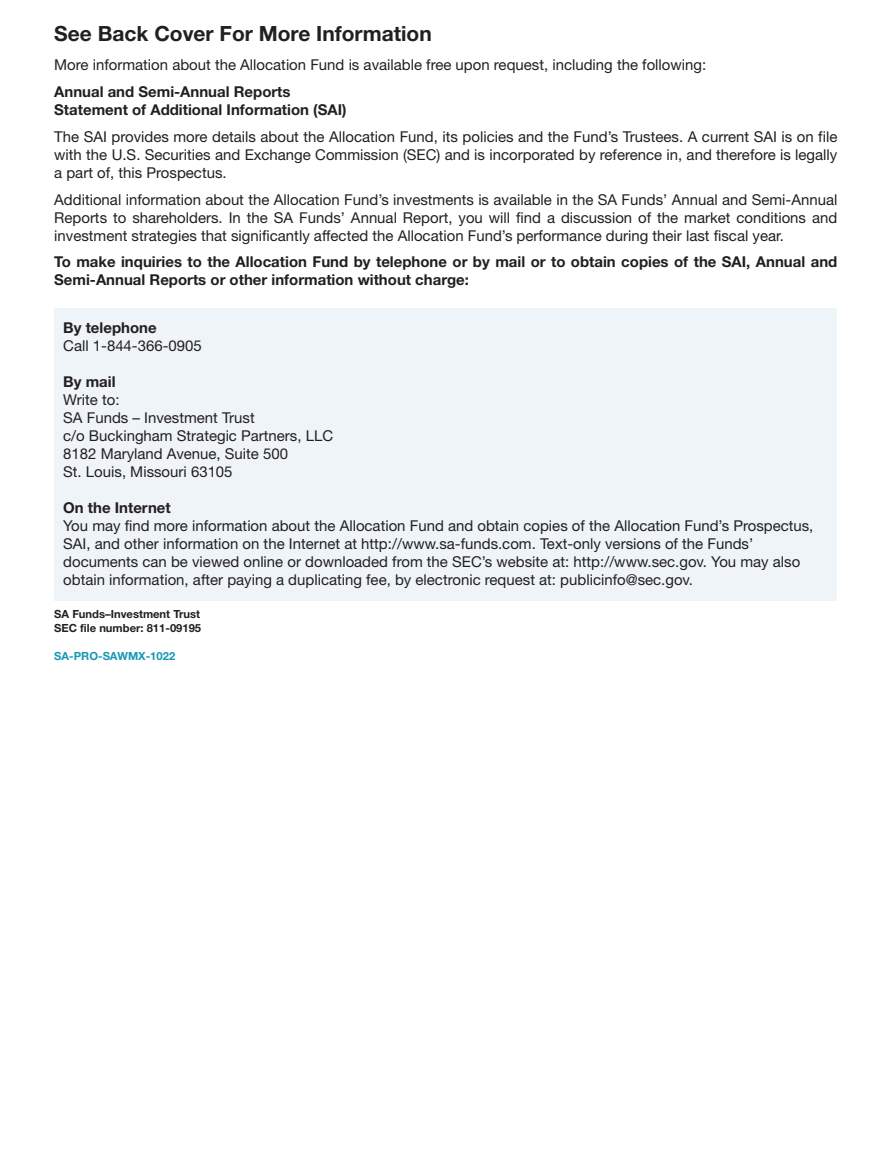
<style>
.page{position:relative;width:891px;height:1161px;background:#fff}
.page>*{position:absolute;margin:0;border:0;box-sizing:border-box;transform-origin:0 0}
.t1{font:700 21px "Helvetica Neue LT Std";color:#231f20}
.t2{font:15px/18px "Helvetica Neue LT Std";color:#231f20;text-align:justify}
.t3{font:700 15px/18px "Helvetica Neue LT Std";color:#231f20}
.t4{font:700 11.25px/14.2px "Helvetica Neue LT Std";color:#231f20}
.t5{font:700 11.25px "Helvetica Neue LT Std";color:#1798b6}
</style>
<div class="page">
<div style="left:54px;top:308px;width:783px;height:293px;background:#eef4f8"></div>
<h1 class="t1" style="left:54px;top:21px;width:379px">See Back Cover For More Information</h1>
<p class="t2" style="left:54px;top:55px;width:654px">More information about the Allocation Fund is available free upon request, including the following:</p>
<p class="t3" style="left:54px;top:82px;width:294px">Annual and Semi-Annual Reports<br>Statement of Additional Information (SAI)</p>
<p class="t2" style="left:54px;top:127px;width:785px">The SAI provides more details about the Allocation Fund, its policies and the Fund’s Trustees. A current SAI is on file with the U.S. Securities and Exchange Commission (SEC) and is incorporated by reference in, and therefore is legally a part of, this Prospectus.</p>
<p class="t2" style="left:54px;top:190px;width:785px">Additional information about the Allocation Fund’s investments is available in the SA Funds’ Annual and Semi-Annual Reports to shareholders. In the SA Funds’ Annual Report, you will find a discussion of the market conditions and investment strategies that significantly affected the Allocation Fund’s performance during their last fiscal year.</p>
<p class="t3" style="left:54px;top:253px;width:785px">To make inquiries to the Allocation Fund by telephone or by mail or to obtain copies of the SAI, Annual and<br>Semi-Annual Reports or other information without charge:</p>
<p class="t3" style="left:63px;top:319px;width:95px">By telephone</p>
<p class="t2" style="left:63px;top:337px;width:140px">Call 1-844-366-0905</p>
<p class="t3" style="left:63px;top:373px;width:54px">By mail</p>
<p class="t2" style="left:63px;top:391px;width:272px;text-align:left">Write to:<br>SA Funds – Investment Trust<br>c/o Buckingham Strategic Partners, LLC<br>8182 Maryland Avenue, Suite 500<br>St. Louis, Missouri 63105</p>
<p class="t3" style="left:63px;top:498px;width:109px">On the Internet</p>
<p class="t2" style="left:63px;top:516px;width:752px;text-align:left">You may find more information about the Allocation Fund and obtain copies of the Allocation Fund’s Prospectus, SAI, and other information on the Internet at http://www.sa-funds.com. Text-only versions of the Funds’ documents can be viewed online or downloaded from the SEC’s website at: http://www.sec.gov. You may also obtain information, after paying a duplicating fee, by electronic request at: publicinfo@sec.gov.</p>
<p class="t4" style="left:54px;top:606px;width:148px">SA Funds–Investment Trust<br>SEC file number: 811-09195</p>
<p class="t5" style="left:54px;top:649px;width:123px">SA-PRO-SAWMX-1022</p>
</div>
